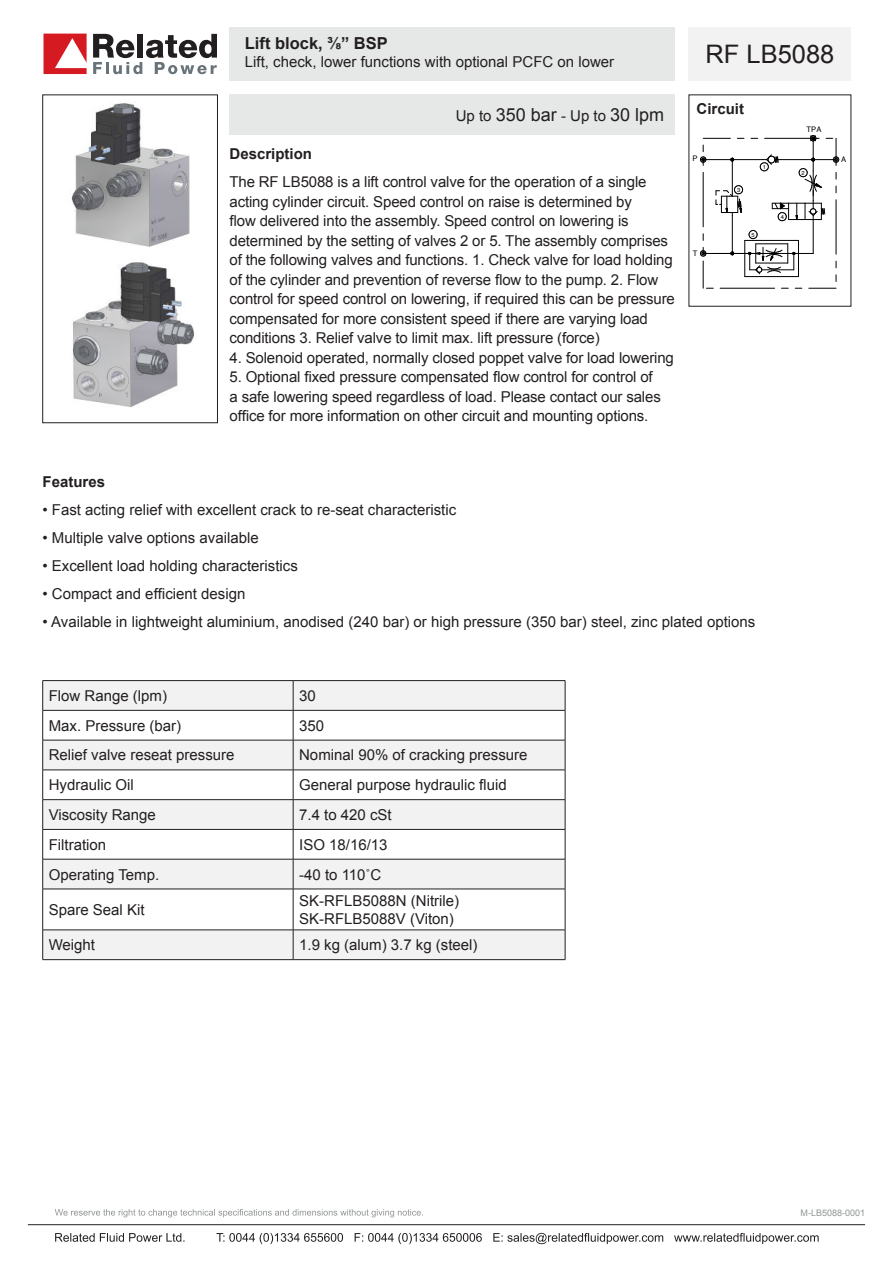
<style>
.page{position:relative;width:893px;height:1263px;background:#fff}
.page>*{position:absolute;margin:0;border:0;box-sizing:border-box;transform-origin:0 0}
.t1{font:25.5px "Arial";color:#231f20}
.t2{font:18px "Arial";color:#231f20}
.t3{font:700 16.5px "Arial";color:#231f20}
.t4{font:15px/19.5px "Arial";letter-spacing:-.01em;color:#231f20}
.t5{font:700 15px "Arial";color:#231f20}
.t6{font:9px "Arial";color:#919496}
.t7{font:7.65px "Helvetica";color:#000}
.t8{font:5.7px "Helvetica";color:#000}
.s1{font-size:15px}
</style>
<div class="page">
<svg style="left:44px;top:34px;width:43px;height:40px"></svg>
<svg style="left:93px;top:34px;width:124px;height:40px"></svg>
<div style="left:689px;top:27px;width:162px;height:54px;background:#f2f2f2"></div>
<div style="left:230px;top:27px;width:445px;height:54px;background:#e6e8e8"></div>
<div style="left:230px;top:94px;width:445px;height:41px;background:#e6e8e8"></div>
<svg style="left:55px;top:1209px;width:368px;height:8px"></svg>
<svg style="left:55px;top:1233px;width:130px;height:9px"></svg>
<svg style="left:216px;top:1233px;width:603px;height:11px"></svg>
<hr style="left:28px;top:1224px;width:837px;height:1px;background:#231f20">
<div style="left:43px;top:95px;width:175px;height:328px;border:1px solid #231f20"></div>
<svg style="left:43px;top:681px;width:522px;height:278px;fill:#f2f2f2"></svg>
<hr style="left:43px;top:680px;width:250px;height:1px;background:#231f20">
<svg style="left:42px;top:681px;width:1px;height:29px"></svg>
<hr style="left:293px;top:680px;width:272px;height:1px;background:#231f20">
<svg style="left:293px;top:681px;width:1px;height:29px"></svg>
<svg style="left:565px;top:681px;width:1px;height:29px"></svg>
<hr style="left:43px;top:710px;width:250px;height:1px;background:#231f20">
<hr style="left:42px;top:710px;width:1px;height:30px;background:#231f20">
<hr style="left:293px;top:710px;width:272px;height:1px;background:#231f20">
<hr style="left:293px;top:710px;width:1px;height:30px;background:#231f20">
<hr style="left:565px;top:710px;width:1px;height:30px;background:#231f20">
<hr style="left:43px;top:740px;width:250px;height:1px;background:#231f20">
<hr style="left:42px;top:740px;width:1px;height:30px;background:#231f20">
<hr style="left:293px;top:740px;width:272px;height:1px;background:#231f20">
<hr style="left:293px;top:740px;width:1px;height:30px;background:#231f20">
<hr style="left:565px;top:740px;width:1px;height:30px;background:#231f20">
<hr style="left:43px;top:770px;width:250px;height:1px;background:#231f20">
<hr style="left:293px;top:770px;width:272px;height:1px;background:#231f20">
<hr style="left:43px;top:799px;width:250px;height:1px;background:#231f20">
<hr style="left:293px;top:799px;width:272px;height:1px;background:#231f20">
<hr style="left:43px;top:829px;width:250px;height:1px;background:#231f20">
<svg style="left:42px;top:770px;width:1px;height:89px"></svg>
<hr style="left:293px;top:829px;width:272px;height:1px;background:#231f20">
<svg style="left:293px;top:770px;width:1px;height:89px"></svg>
<svg style="left:565px;top:770px;width:1px;height:89px"></svg>
<hr style="left:43px;top:859px;width:250px;height:1px;background:#231f20">
<hr style="left:42px;top:859px;width:1px;height:30px;background:#231f20">
<hr style="left:293px;top:859px;width:272px;height:1px;background:#231f20">
<hr style="left:293px;top:859px;width:1px;height:30px;background:#231f20">
<hr style="left:565px;top:859px;width:1px;height:30px;background:#231f20">
<hr style="left:43px;top:889px;width:250px;height:1px;background:#231f20">
<hr style="left:42px;top:889px;width:1px;height:41px;background:#231f20">
<hr style="left:293px;top:889px;width:272px;height:1px;background:#231f20">
<hr style="left:293px;top:889px;width:1px;height:41px;background:#231f20">
<hr style="left:565px;top:889px;width:1px;height:41px;background:#231f20">
<hr style="left:43px;top:930px;width:250px;height:1px;background:#231f20">
<svg style="left:42px;top:930px;width:1px;height:29px"></svg>
<hr style="left:293px;top:930px;width:272px;height:1px;background:#231f20">
<svg style="left:293px;top:930px;width:1px;height:29px"></svg>
<svg style="left:565px;top:930px;width:1px;height:29px"></svg>
<hr style="left:43px;top:959px;width:250px;height:1px;background:#231f20">
<hr style="left:293px;top:959px;width:272px;height:1px;background:#231f20">
<img style="left:71px;top:103px;width:119px;height:144px">
<img style="left:73px;top:262px;width:122px;height:145px">
<svg style="left:716px;top:185px;width:27px;height:30px"></svg>
<hr style="left:701px;top:159px;width:62px;height:1px;background:#000">
<hr style="left:732px;top:215px;width:1px;height:38px;background:#000">
<hr style="left:813px;top:220px;width:1px;height:33px;background:#000">
<hr style="left:713px;top:253px;width:49px;height:1px;background:#000">
<hr style="left:782px;top:253px;width:31px;height:1px;background:#000">
<hr style="left:732px;top:160px;width:1px;height:33px;background:#000">
<svg style="left:703px;top:138px;width:27px;height:1px"></svg>
<hr style="left:836px;top:200px;width:1px;height:54px;background:#000">
<svg style="left:809px;top:288px;width:27px;height:1px"></svg>
<hr style="left:720px;top:288px;width:55px;height:1px;background:#000">
<hr style="left:703px;top:172px;width:1px;height:55px;background:#000">
<svg style="left:700px;top:247px;width:13px;height:42px"></svg>
<svg style="left:700px;top:145px;width:6px;height:20px"></svg>
<hr style="left:745px;top:276px;width:53px;height:1px;background:#000">
<hr style="left:798px;top:240px;width:1px;height:37px;background:#000">
<hr style="left:745px;top:240px;width:53px;height:1px;background:#000">
<hr style="left:744px;top:240px;width:1px;height:37px;background:#000">
<svg style="left:748px;top:230px;width:47px;height:44px"></svg>
<svg style="left:751px;top:135px;width:88px;height:86px"></svg>
<p class="t3" style="left:245px;top:33px;width:145px">Lift block, ⅜” BSP</p>
<p class="t4" style="left:245px;top:54px;width:371px">Lift, check, lower functions with optional PCFC on lower</p>
<p class="t2" style="left:456px;top:108px;width:210px"><span class="s1">Up to</span> 350 bar <span class="s1">- Up to</span> 30 lpm</p>
<p class="t5" style="left:230px;top:148px;width:84px">Description</p>
<p class="t4" style="left:230px;top:174px;width:447px">The RF LB5088 is a lift control valve for the operation of a single acting cylinder circuit. Speed control on raise is determined by<br>flow delivered into the assembly. Speed control on lowering is determined by the setting of valves 2 or 5. The assembly comprises of the following valves and functions. 1. Check valve for load holding of the cylinder and prevention of reverse flow to the pump. 2. Flow control for speed control on lowering, if required this can be pressure compensated for more consistent speed if there are varying load conditions 3. Relief valve to limit max. lift pressure (force)</p>
<p class="t4" style="left:230px;top:349px;width:446px">4. Solenoid operated, normally closed poppet valve for load lowering</p>
<p class="t4" style="left:230px;top:368px;width:433px">5. Optional fixed pressure compensated flow control for control of a safe lowering speed regardless of load. Please contact our sales office for more information on other circuit and mounting options.</p>
<h1 class="t1" style="left:705px;top:45px;width:130px">RF LB5088</h1>
<p class="t5" style="left:696px;top:104px;width:49px">Circuit</p>
<p class="t7" style="left:692px;top:156px;width:7px">P</p>
<p class="t7" style="left:693px;top:250px;width:6px">T</p>
<p class="t8" style="left:737px;top:187px;width:5px">3</p>
<p class="t8" style="left:763px;top:164px;width:5px">1</p>
<p class="t8" style="left:751px;top:232px;width:5px">5</p>
<p class="t8" style="left:781px;top:214px;width:5px">4</p>
<p class="t7" style="left:806px;top:126px;width:16px">TPA</p>
<p class="t8" style="left:802px;top:170px;width:5px">2</p>
<p class="t7" style="left:841px;top:157px;width:7px">A</p>
<p class="t5" style="left:43px;top:476px;width:64px">Features</p>
<p class="t4" style="left:43px;top:501px;width:415px">• Fast acting relief with excellent crack to re-seat characteristic</p>
<p class="t4" style="left:43px;top:529px;width:218px">• Multiple valve options available</p>
<p class="t4" style="left:43px;top:557px;width:257px">• Excellent load holding characteristics</p>
<p class="t4" style="left:43px;top:584px;width:204px">• Compact and efficient design</p>
<p class="t4" style="left:43px;top:613px;width:714px">• Available in lightweight aluminium, anodised (240 bar) or high pressure (350 bar) steel, zinc plated options</p>
<p class="t4" style="left:49px;top:687px;width:120px">Flow Range (lpm)</p>
<p class="t4" style="left:299px;top:687px;width:18px">30</p>
<p class="t4" style="left:49px;top:717px;width:134px">Max. Pressure (bar)</p>
<p class="t4" style="left:299px;top:717px;width:27px">350</p>
<p class="t4" style="left:49px;top:747px;width:187px">Relief valve reseat pressure</p>
<p class="t4" style="left:299px;top:747px;width:230px">Nominal 90% of cracking pressure</p>
<p class="t4" style="left:49px;top:777px;width:87px">Hydraulic Oil</p>
<p class="t4" style="left:299px;top:775px;width:209px">General purpose hydraulic fluid</p>
<p class="t4" style="left:49px;top:806px;width:109px">Viscosity Range</p>
<p class="t4" style="left:299px;top:806px;width:94px">7.4 to 420 cSt</p>
<p class="t4" style="left:49px;top:836px;width:59px">Filtration</p>
<p class="t4" style="left:299px;top:836px;width:90px">ISO 18/16/13</p>
<p class="t4" style="left:49px;top:866px;width:112px">Operating Temp.</p>
<p class="t4" style="left:299px;top:865px;width:84px">-40 to 110˚C</p>
<p class="t4" style="left:49px;top:901px;width:97px">Spare Seal Kit</p>
<p class="t4" style="left:299px;top:893px;width:162px;line-height:18px">SK-RFLB5088N (Nitrile)<br>SK-RFLB5088V (Viton)</p>
<p class="t4" style="left:49px;top:936px;width:48px">Weight</p>
<p class="t4" style="left:299px;top:936px;width:180px">1.9 kg (alum) 3.7 kg (steel)</p>
<p class="t6" style="left:800px;top:1209px;width:66px">M-LB5088-0001</p>
</div>
